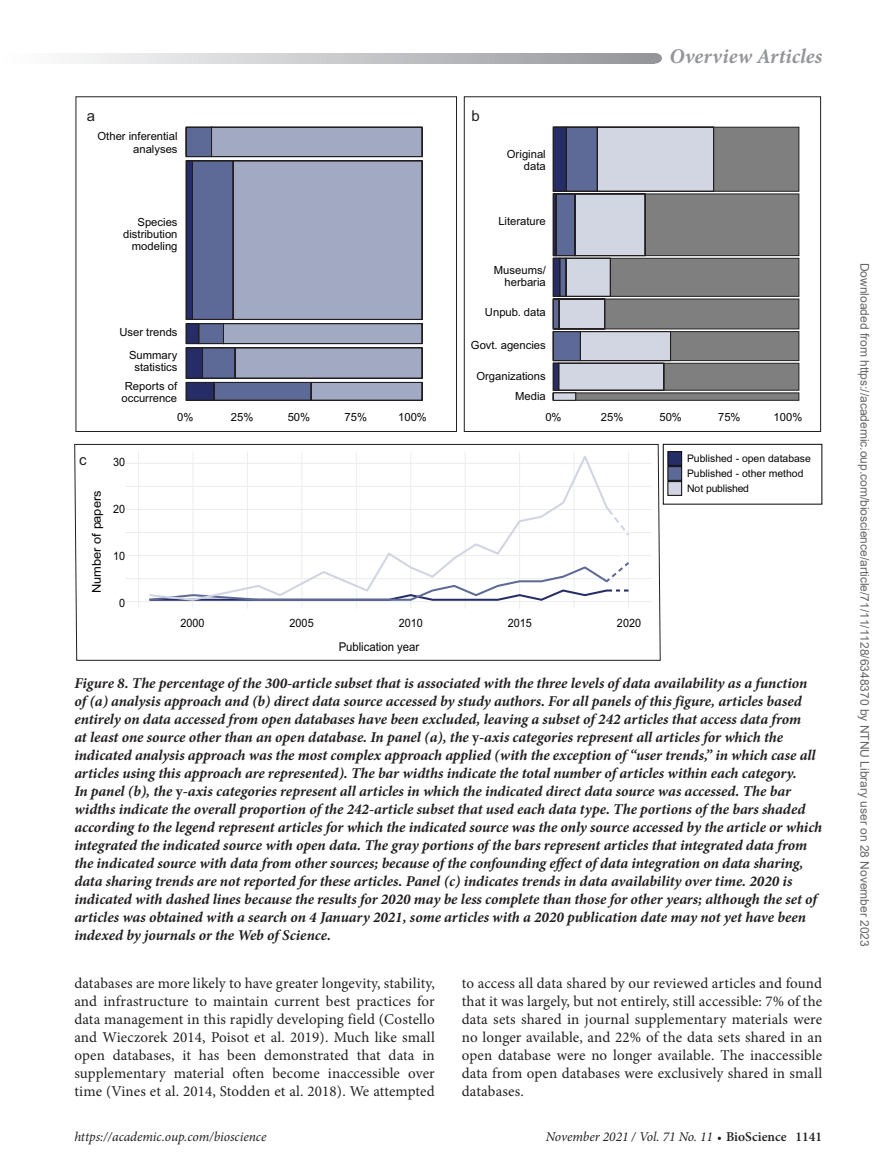
<style>
.page{position:relative;width:894px;height:1174px;background:#fff}
.page>*{position:absolute;margin:0;border:0;box-sizing:border-box;transform-origin:0 0}
.t1{font:italic 700 21px "Minion Pro";letter-spacing:.005em;color:#939598}
.FigCaption{font:italic 700 15px/18px "Minion Pro";letter-spacing:-.005em;color:#231f20}
.Para{font:15px/18px "Minion Pro";letter-spacing:.01em;color:#231f20;text-align:justify}
.t2{font:15px "Arial";color:#231f20}
.t3{font:italic 13.5px "Minion Pro";letter-spacing:-.005em;color:#231f20}
.t4{font:12.15px "Arial";color:#050504;scale:.94 1}
.t5{font:12.15px "Arial";color:#050504;scale:1.07 1}
.t6{font:12px "Arial";color:#666}
.t7{font:11.55px "Arial";color:#050504;scale:.94 1}
.t8{font:11.25px/12.1px "Arial";color:#050504;text-align:right}
.t9{font:10.35px/15px "Arial";color:#050504}
.s1{font-style:normal}
.s2{font-weight:600;font-style:normal;font-size:12px}
.s3{font-weight:600;font-style:normal}
</style>
<div class="page">
<svg style="left:72px;top:53px;width:580px;height:11px;background:#c5c6c9"></svg>
<div style="left:648px;top:53px;width:13px;height:11px;background:#939598;border-radius:50%"></div>
<div style="left:662px;top:444px;width:159px;height:60px;border:1px solid #050504"></div>
<div style="left:667px;top:451px;width:14px;height:15px;background:#252c66;border:1px solid #050504"></div>
<div style="left:667px;top:466px;width:14px;height:15px;background:#5d6997;border:1px solid #050504"></div>
<div style="left:667px;top:481px;width:14px;height:15px;background:#d1d4e2;border:1px solid #050504"></div>
<svg style="left:74px;top:444px;width:586px;height:216px"></svg>
<div style="left:463px;top:96px;width:357px;height:336px;border:1px solid #231f20"></div>
<div style="left:553px;top:393px;width:245px;height:7px;background:#7e7f7e;border:1px solid #231f20"></div>
<div style="left:553px;top:363px;width:245px;height:27px;background:#7e7f7e;border:1px solid #231f20"></div>
<div style="left:553px;top:331px;width:245px;height:30px;background:#7e7f7e;border:1px solid #231f20"></div>
<div style="left:553px;top:299px;width:245px;height:30px;background:#7e7f7e;border:1px solid #231f20"></div>
<div style="left:553px;top:258px;width:245px;height:38px;background:#7e7f7e;border:1px solid #231f20"></div>
<div style="left:553px;top:194px;width:245px;height:62px;background:#7e7f7e;border:1px solid #231f20"></div>
<div style="left:553px;top:127px;width:245px;height:64px;background:#7e7f7e;border:1px solid #231f20"></div>
<svg style="left:552px;top:127px;width:161px;height:273px"></svg>
<svg style="left:186px;top:127px;width:236px;height:274px;background:#9096b1"></svg>
<hr style="left:186px;top:127px;width:1px;height:30px;background:#231f20">
<svg style="left:147px;top:452px;width:484px;height:95px"></svg>
<svg style="left:602px;top:510px;width:25px;height:24px"></svg>
<svg style="left:147px;top:547px;width:484px;height:55px"></svg>
<hr style="left:611px;top:585px;width:4px;height:11px;background:#fff">
<hr style="left:620px;top:585px;width:4px;height:11px;background:#fff">
<p class="t2" style="left:87px;top:106px;width:10px">a</p>
<p class="t8" style="left:97px;top:130px;width:81px">Other inferential analyses</p>
<p class="t8" style="left:123px;top:216px;width:56px">Species distribution modeling</p>
<p class="t8" style="left:119px;top:326px;width:60px">User trends</p>
<p class="t8" style="left:129px;top:349px;width:50px;text-align:center">Summary statistics</p>
<p class="t8" style="left:121px;top:379px;width:57px;text-align:left">Reports of occurrence</p>
<p class="t2" style="left:79px;top:450px;width:9px">c</p>
<p class="t5" style="left:88px;top:593px;width:97px;rotate:-90deg">Number of papers</p>
<p class="t7" style="left:113px;top:453px;width:14px">30</p>
<p class="t7" style="left:113px;top:501px;width:14px">20</p>
<p class="t7" style="left:113px;top:548px;width:14px">10</p>
<p class="t7" style="left:119px;top:595px;width:8px">0</p>
<p class="t8" style="left:177px;top:410px;width:18px">0%</p>
<p class="t8" style="left:231px;top:410px;width:24px">25%</p>
<p class="t8" style="left:287px;top:410px;width:24px">50%</p>
<p class="t8" style="left:344px;top:410px;width:24px">75%</p>
<p class="t8" style="left:398px;top:410px;width:30px">100%</p>
<p class="t2" style="left:471px;top:106px;width:10px">b</p>
<p class="t8" style="left:506px;top:147px;width:40px">Original data</p>
<p class="t8" style="left:498px;top:215px;width:49px">Literature</p>
<p class="t8" style="left:493px;top:264px;width:53px">Museums/ herbaria</p>
<p class="t8" style="left:484px;top:306px;width:62px">Unpub. data</p>
<p class="t8" style="left:470px;top:339px;width:76px">Govt. agencies</p>
<p class="t8" style="left:476px;top:370px;width:71px">Organizations</p>
<p class="t8" style="left:515px;top:390px;width:32px">Media</p>
<h1 class="t1" style="left:669px;top:41px;width:154px">Overview Articles</h1>
<p class="t8" style="left:545px;top:410px;width:18px">0%</p>
<p class="t8" style="left:600px;top:410px;width:24px">25%</p>
<p class="t8" style="left:659px;top:410px;width:24px">50%</p>
<p class="t8" style="left:717px;top:410px;width:24px">75%</p>
<p class="t8" style="left:773px;top:410px;width:30px">100%</p>
<p class="t9" style="left:686px;top:451px;width:125px">Published - open database<br>Published - other method<br>Not published</p>
<p class="t7" style="left:180px;top:615px;width:27px">2000</p>
<p class="t7" style="left:289px;top:615px;width:27px">2005</p>
<p class="t7" style="left:398px;top:615px;width:27px">2010</p>
<p class="t7" style="left:507px;top:615px;width:27px">2015</p>
<p class="t7" style="left:616px;top:615px;width:27px">2020</p>
<p class="t4" style="left:338px;top:638px;width:87px">Publication year</p>
<p class="FigCaption" style="left:74px;top:674px;width:749px">Figure 8. The percentage of the 300-article subset that is associated with the three levels of data availability as a function of (a) analysis approach and (b) direct data source accessed by study authors. For all panels of this figure, articles based entirely on data accessed from open databases have been excluded, leaving a subset of 242 articles that access data from<br>at least one source other than an open database. In panel (a), the <span class="s1">y</span>-axis categories represent all articles for which the indicated analysis approach was the most complex approach applied (with the exception of “user trends,” in which case all articles using this approach are represented). The bar widths indicate the total number of articles within each category.<br>In panel (b), the <span class="s1">y</span>-axis categories represent all articles in which the indicated direct data source was accessed. The bar widths indicate the overall proportion of the 242-article subset that used each data type. The portions of the bars shaded according to the legend represent articles for which the indicated source was the only source accessed by the article or which integrated the indicated source with open data. The gray portions of the bars represent articles that integrated data from the indicated source with data from other sources; because of the confounding effect of data integration on data sharing, data sharing trends are not reported for these articles. Panel (c) indicates trends in data availability over time. 2020 is indicated with dashed lines because the results for 2020 may be less complete than those for other years; although the set of articles was obtained with a search on 4 January 2021, some articles with a 2020 publication date may not yet have been indexed by journals or the Web of Science.</p>
<p class="Para" style="left:74px;top:974px;width:362px">databases are more likely to have greater longevity, stability, and infrastructure to maintain current best practices for data management in this rapidly developing field (Costello and Wieczorek 2014, Poisot et al. 2019). Much like small open databases, it has been demonstrated that data in supplementary material often become inaccessible over time (Vines et al. 2014, Stodden et al. 2018). We attempted</p>
<p class="Para" style="left:461px;top:974px;width:362px">to access all data shared by our reviewed articles and found that it was largely, but not entirely, still accessible: 7% of the data sets shared in journal supplementary materials were no longer available, and 22% of the data sets shared in an open database were no longer available. The inaccessible data from open databases were exclusively shared in small databases.</p>
<p class="t3" style="left:74px;top:1127px;width:193px">https://academic.oup.com/bioscience</p>
<p class="t3" style="left:545px;top:1127px;width:278px">November 2021 / Vol. 71 No. 11 <span class="s2">•</span> <span class="s3">BioScience 1141</span></p>
<p class="t6" style="left:868px;top:262px;width:685px;rotate:90deg">Downloaded from https://academic.oup.com/bioscience/article/71/11/1128/6348370 by NTNU Library user on 28 November 2023</p>
</div>
